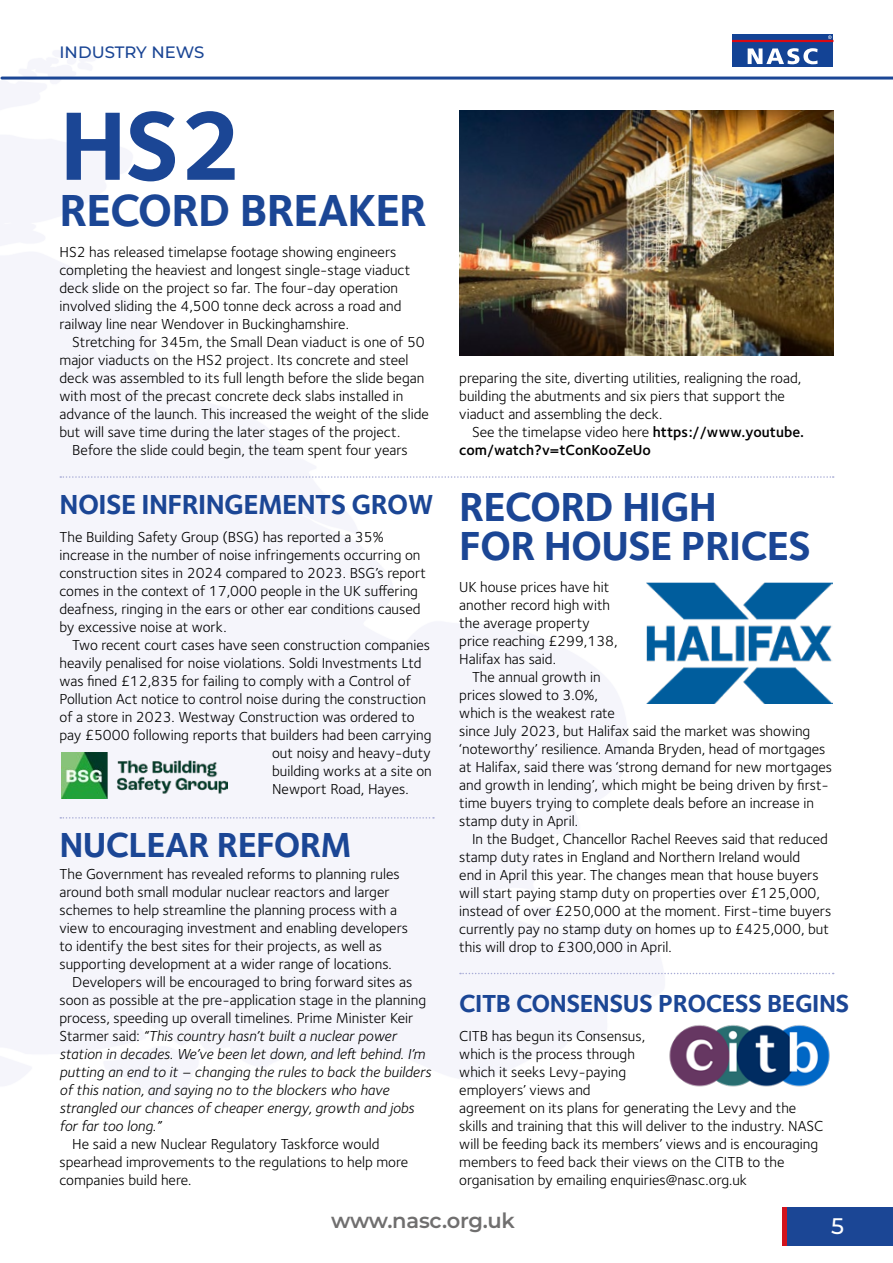
<style>
.page{position:relative;width:893px;height:1263px;background:#fff}
.page>*{position:absolute;margin:0;border:0;box-sizing:border-box;transform-origin:0 0}
.t1{font:700 100.5px "Foundry Sterling";color:#1b4695}
.t2{font:700 46.5px "Foundry Sterling";letter-spacing:-.02em;color:#1b4695}
.t3{font:700 42px/39px "Foundry Sterling";letter-spacing:-.02em;color:#1b4695}
.t4{font:700 36px "Foundry Sterling";letter-spacing:-.02em;color:#1b4695}
.t5{font:700 28.5px "Foundry Sterling";letter-spacing:-.02em;color:#1b4695}
.t6{font:700 25.5px "Foundry Sterling";letter-spacing:-.02em;color:#1b4695}
.t7{font:100 22.5px "Montserrat";color:#fff}
.t8{font:100 21px "Montserrat";letter-spacing:-.01em;color:#706f6f}
.t9{font:100 16.5px "Montserrat";color:#1b4695}
.t10{font:15px/18px "Foundry Sterling";color:#000}
.t11{font:italic 15px/18px "Foundry Sterling";color:#000}
.t12{font:600 15px/18px "Foundry Sterling";color:#000}
.s1{font-style:normal}
.s2{font-weight:400}
</style>
<div class="page">
<div style="left:787px;top:1208px;width:106px;height:38px;background:#1b4695"></div>
<div style="left:782px;top:1208px;width:5px;height:38px;background:#d2131d"></div>
<div style="left:733px;top:42px;width:100px;height:25px;background:#134395"></div>
<svg style="left:748px;top:48px;width:70px;height:16px"></svg>
<div style="left:733px;top:34px;width:100px;height:6px;background:#134395"></div>
<div style="left:733px;top:40px;width:100px;height:2px;border:1px solid #d90912"></div>
<svg style="left:828px;top:35px;width:4px;height:4px"></svg>
<hr style="left:2px;top:77px;width:891px;height:3px;background:#1b4695">
<svg style="left:60px;top:476px;width:774px;height:2px"></svg>
<svg style="left:60px;top:817px;width:374px;height:2px"></svg>
<svg style="left:460px;top:973px;width:374px;height:1px"></svg>
<img style="left:459px;top:111px;width:374px;height:244px">
<img style="left:647px;top:583px;width:185px;height:120px">
<img style="left:669px;top:1025px;width:161px;height:62px">
<img style="left:61px;top:753px;width:166px;height:46px">
<p class="t9" style="left:60px;top:42px;width:146px">INDUSTRY NEWS</p>
<h1 class="t1" style="left:60px;top:86px;width:185px">HS2</h1>
<h2 class="t2" style="left:60px;top:183px;width:369px">RECORD BREAKER</h2>
<p class="t10" style="left:60px;top:243px;width:352px">HS2 has released timelapse footage showing engineers completing the heaviest and longest single-stage viaduct deck slide on the project so far. The four-day operation involved sliding the 4,500 tonne deck across a road and railway line near Wendover in Buckinghamshire.</p>
<p class="t10" style="left:60px;top:333px;width:371px;text-indent:13px">Stretching for 345m, the Small Dean viaduct is one of 50 major viaducts on the HS2 project. Its concrete and steel deck was assembled to its full length before the slide began with most of the precast concrete deck slabs installed in advance of the launch. This increased the weight of the slide but will save time during the later stages of the project.</p>
<p class="t10" style="left:72px;top:441px;width:337px">Before the slide could begin, the team spent four years</p>
<h3 class="t5" style="left:60px;top:487px;width:376px">NOISE INFRINGEMENTS GROW</h3>
<p class="t10" style="left:60px;top:528px;width:368px">The Building Safety Group (BSG) has reported a 35% increase in the number of noise infringements occurring on construction sites in 2024 compared to 2023. BSG’s report comes in the context of 17,000 people in the UK suffering deafness, ringing in the ears or other ear conditions caused by excessive noise at work.</p>
<p class="t10" style="left:72px;top:636px;width:359px">Two recent court cases have seen construction companies</p>
<p class="t10" style="left:60px;top:654px;width:363px">heavily penalised for noise violations. Soldi Investments Ltd</p>
<p class="t10" style="left:60px;top:672px;width:353px">was fined £12,835 for failing to comply with a Control of</p>
<p class="t10" style="left:60px;top:690px;width:368px">Pollution Act notice to control noise during the construction</p>
<p class="t10" style="left:60px;top:708px;width:357px">of a store in 2023. Westway Construction was ordered to</p>
<p class="t10" style="left:60px;top:726px;width:374px">pay £5000 following reports that builders had been carrying</p>
<p class="t10" style="left:272px;top:744px;width:160px">out noisy and heavy-duty</p>
<p class="t10" style="left:272px;top:762px;width:161px">building works at a site on</p>
<p class="t10" style="left:272px;top:780px;width:138px">Newport Road, Hayes.</p>
<h3 class="t4" style="left:60px;top:823px;width:294px">NUCLEAR REFORM</h3>
<p class="t10" style="left:60px;top:865px;width:350px">The Government has revealed reforms to planning rules around both small modular nuclear reactors and larger schemes to help streamline the planning process with a view to encouraging investment and enabling developers to identify the best sites for their projects, as well as supporting development at a wider range of locations.</p>
<p class="t11" style="left:60px;top:972px;width:373px;text-indent:13px"><span class="s1">Developers will be encouraged to bring forward sites as soon as possible at the pre-application stage in the planning process, speeding up overall timelines. Prime Minister Keir Starmer said:</span> “This country hasn’t built a nuclear power station in decades. We’ve been let down, and left behind. I’m putting an end to it – changing the rules to back the builders of this nation, and saying no to the blockers who have strangled our chances of cheaper energy, growth and jobs for far too long.”</p>
<p class="t10" style="left:60px;top:1135px;width:350px;text-indent:13px">He said a new Nuclear Regulatory Taskforce would spearhead improvements to the regulations to help more companies build here.</p>
<p class="t10" style="left:459px;top:369px;width:344px">preparing the site, diverting utilities, realigning the road, building the abutments and six piers that support the viaduct and assembling the deck.</p>
<p class="t12" style="left:459px;top:424px;width:346px;text-indent:13px"><span class="s2">See the timelapse video here</span> https://www.youtube. com/watch?v=tConKooZeUo</p>
<h3 class="t3" style="left:459px;top:489px;width:354px">RECORD HIGH<br>FOR HOUSE PRICES</h3>
<p class="t10" style="left:459px;top:578px;width:160px">UK house prices have hit another record high with the average property price reaching £299,138,<br>Halifax has said.</p>
<p class="t10" style="left:459px;top:668px;width:374px;text-indent:13px">The annual growth in<br>prices slowed to 3.0%,<br>which is the weakest rate<br>since July 2023, but Halifax said the market was showing ‘noteworthy’ resilience. Amanda Bryden, head of mortgages at Halifax, said there was ‘strong demand for new mortgages and growth in lending’, which might be being driven by first&shy;time buyers trying to complete deals before an increase in stamp duty in April.</p>
<p class="t10" style="left:459px;top:830px;width:373px;text-indent:13px">In the Budget, Chancellor Rachel Reeves said that reduced stamp duty rates in England and Northern Ireland would<br>end in April this year. The changes mean that house buyers will start paying stamp duty on properties over £125,000, instead of over £250,000 at the moment. First-time buyers currently pay no stamp duty on homes up to £425,000, but this will drop to £300,000 in April.</p>
<h3 class="t6" style="left:459px;top:988px;width:392px">CITB CONSENSUS PROCESS BEGINS</h3>
<p class="t10" style="left:459px;top:1027px;width:365px">CITB has begun its Consensus,<br>which is the process through<br>which it seeks Levy-paying<br>employers’ views and<br>agreement on its plans for generating the Levy and the skills and training that this will deliver to the industry. NASC will be feeding back its members’ views and is encouraging members to feed back their views on the CITB to the organisation by emailing enquiries@nasc.org.uk</p>
<h3 class="t8" style="left:331px;top:1206px;width:185px">www.nasc.org.uk</h3>
<h3 class="t7" style="left:831px;top:1211px;width:14px">5</h3>
</div>
